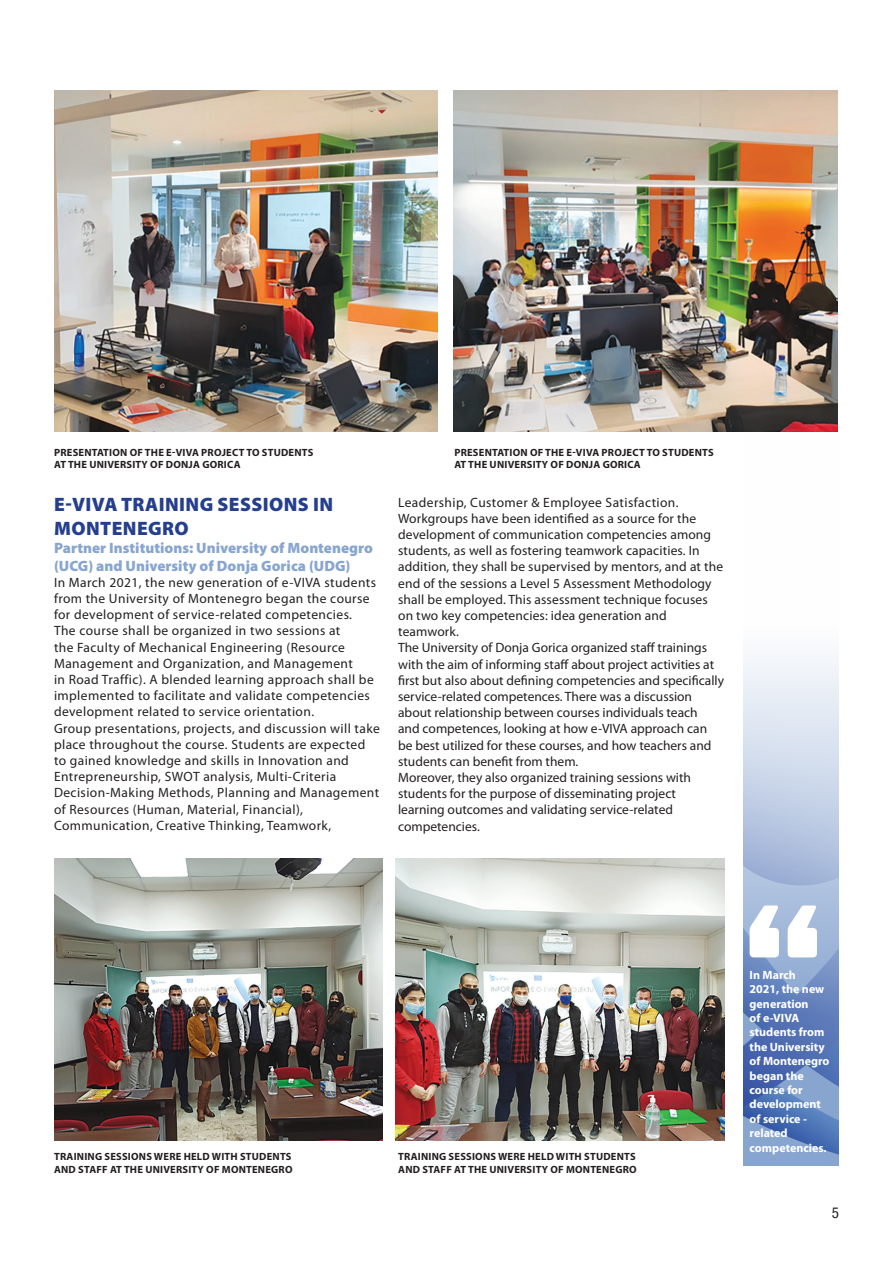
<style>
.page{position:relative;width:893px;height:1263px;background:#fff}
.page>*{position:absolute;margin:0;border:0;box-sizing:border-box;transform-origin:0 0}
.titull{font:900 19.5px/23.4px "Myriad Pro";letter-spacing:.02em;color:#253f8e}
.mestitull{font:900 15px/18px "Myriad Pro";color:#88a5d0}
.t1{font:condensed 15px "Helvetica Neue LT Std";color:#231f20}
.tekst{font:13.5px/16.2px "Myriad Pro";letter-spacing:.01em;color:#231f20}
.tekst-2{font:13.5px/16.2px "Myriad Pro";letter-spacing:.03em;color:#231f20}
.tekst-3{font:700 12px "Myriad Pro";color:#fff}
.tekst-4{font:700 10.5px "Myriad Pro";letter-spacing:.02em;color:#231f20}
</style>
<div class="page">
<div style="left:744px;top:656px;width:95px;height:41px;background:#eef2f8"></div>
<svg style="left:744px;top:697px;width:95px;height:468px;background:#9aafd4"></svg>
<img style="left:54px;top:90px;width:384px;height:342px">
<img style="left:54px;top:858px;width:328px;height:282px">
<img style="left:453px;top:90px;width:384px;height:342px">
<img style="left:396px;top:858px;width:328px;height:282px">
<p class="tekst-4" style="left:54px;top:445px;width:261px">PRESENTATION OF THE E-VIVA PROJECT TO STUDENTS</p>
<p class="tekst-4" style="left:54px;top:458px;width:188px">AT THE UNIVERSITY OF DONJA GORICA</p>
<p class="titull" style="left:54px;top:493px;width:280px">E-VIVA TRAINING SESSIONS IN<br>MONTENEGRO</p>
<p class="mestitull" style="left:54px;top:539px;width:320px">Partner Institutions: University of Montenegro (UCG) and University of Donja Gorica (UDG)</p>
<p class="tekst-2" style="left:54px;top:574px;width:324px">In March 2021, the new generation of e-VIVA students from the University of Montenegro began the course for development of service-related competencies.<br>The course shall be organized in two sessions at<br>the Faculty of Mechanical Engineering (Resource Management and Organization, and Management<br>in Road Traffic). A blended learning approach shall be implemented to facilitate and validate competencies development related to service orientation.</p>
<p class="tekst-2" style="left:54px;top:720px;width:327px">Group presentations, projects, and discussion will take place throughout the course. Students are expected to gained knowledge and skills in Innovation and Entrepreneurship, SWOT analysis, Multi-Criteria Decision-Making Methods, Planning and Management of Resources (Human, Material, Financial), Communication, Creative Thinking, Teamwork,</p>
<p class="tekst-4" style="left:454px;top:445px;width:261px">PRESENTATION OF THE E-VIVA PROJECT TO STUDENTS</p>
<p class="tekst-4" style="left:454px;top:458px;width:188px">AT THE UNIVERSITY OF DONJA GORICA</p>
<p class="tekst-2" style="left:398px;top:494px;width:282px">Leadership, Customer &amp; Employee Satisfaction.</p>
<p class="tekst" style="left:398px;top:510px;width:327px">Workgroups have been identified as a source for the development of communication competencies among students, as well as fostering teamwork capacities. In addition, they shall be supervised by mentors, and at the end of the sessions a Level 5 Assessment Methodology shall be employed. This assessment technique focuses on two key competencies: idea generation and teamwork.</p>
<p class="tekst" style="left:398px;top:640px;width:327px">The University of Donja Gorica organized staff trainings with the aim of informing staff about project activities at first but also about defining competencies and specifically service-related competences. There was a discussion about relationship between courses individuals teach<br>and competences, looking at how e-VIVA approach can be best utilized for these courses, and how teachers and students can benefit from them.</p>
<p class="tekst" style="left:398px;top:769px;width:294px">Moreover, they also organized training sessions with students for the purpose of disseminating project learning outcomes and validating service-related competencies.</p>
<p class="tekst-4" style="left:54px;top:1150px;width:239px">TRAINING SESSIONS WERE HELD WITH STUDENTS</p>
<p class="tekst-4" style="left:54px;top:1162px;width:240px">AND STAFF AT THE UNIVERSITY OF MONTENEGRO</p>
<p class="tekst-4" style="left:398px;top:1150px;width:239px">TRAINING SESSIONS WERE HELD WITH STUDENTS</p>
<p class="tekst-4" style="left:398px;top:1162px;width:240px">AND STAFF AT THE UNIVERSITY OF MONTENEGRO</p>
<p class="tekst-3" style="left:750px;top:967px;width:48px">In March</p>
<p class="tekst-3" style="left:750px;top:981px;width:76px">2021, the new</p>
<p class="tekst-3" style="left:750px;top:996px;width:61px">generation</p>
<p class="tekst-3" style="left:750px;top:1010px;width:51px">of e-VIVA</p>
<p class="tekst-3" style="left:750px;top:1024px;width:76px">students from</p>
<p class="tekst-3" style="left:750px;top:1039px;width:77px">the University</p>
<p class="tekst-3" style="left:750px;top:1053px;width:81px">of Montenegro</p>
<p class="tekst-3" style="left:750px;top:1068px;width:56px">began the</p>
<p class="tekst-3" style="left:750px;top:1082px;width:55px">course for</p>
<p class="tekst-3" style="left:750px;top:1096px;width:73px">development</p>
<p class="tekst-3" style="left:750px;top:1111px;width:59px">of service -</p>
<p class="tekst-3" style="left:750px;top:1125px;width:40px">related</p>
<p class="tekst-3" style="left:750px;top:1140px;width:79px">competencies.</p>
<p class="t1" style="left:832px;top:1204px;width:9px">5</p>
</div>
